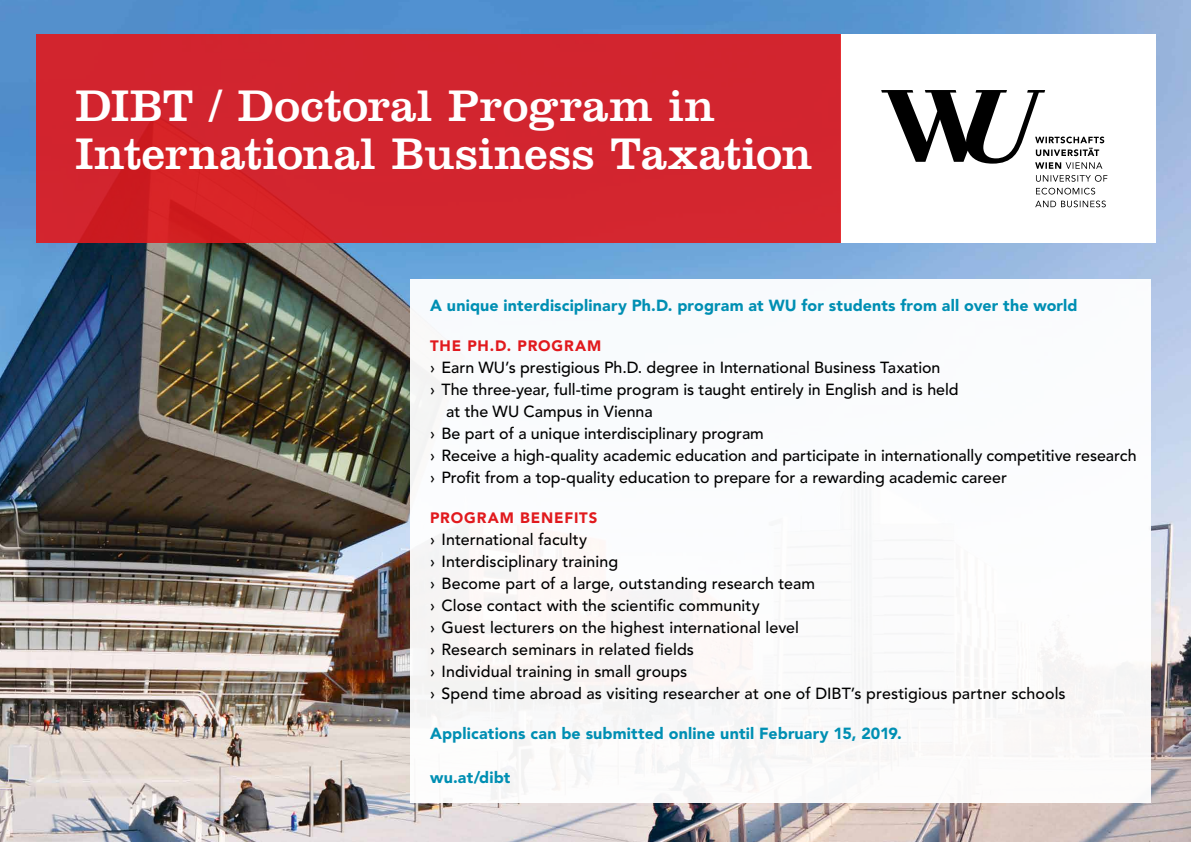
<style>
.page{position:relative;width:1191px;height:842px;background:#fff}
.page>*{position:absolute;margin:0;border:0;box-sizing:border-box;transform-origin:0 0}
.t1{font:46px/48px "Clarendon LT Std";letter-spacing:.005em;color:#fff}
.t2{font:500 16px/22px "Avenir LT Std";color:#000}
.t3{font:900 16px "Avenir LT Std";letter-spacing:.01em;color:#008fb3}
.t4{font:900 15px "Avenir LT Std";letter-spacing:.055em;color:#e1191d}
</style>
<div class="page">
<img style="left:0;top:0;width:1191px;height:842px">
<div style="left:410px;top:279px;width:740px;height:524px;background:#fff"></div>
<div style="left:840px;top:35px;width:315px;height:208px;background:#fff"></div>
<div style="left:36px;top:35px;width:804px;height:208px;background:#d2252f"></div>
<svg style="left:881px;top:90px;width:226px;height:117px"></svg>
<h1 class="t1" style="left:76px;top:81px;width:738px">DIBT / Doctoral Program in<br>International Business Taxation</h1>
<p class="t3" style="left:430px;top:296px;width:649px">A unique interdisciplinary Ph.D. program at WU for students from all over the world</p>
<p class="t4" style="left:430px;top:337px;width:173px">THE PH.D. PROGRAM</p>
<p class="t2" style="left:430px;top:357px;width:512px">› Earn WU’s prestigious Ph.D. degree in International Business Taxation</p>
<p class="t2" style="left:430px;top:379px;width:530px">› The three-year, full-time program is taught entirely in English and is held</p>
<p class="t2" style="left:446px;top:401px;width:208px">at the WU Campus in Vienna</p>
<p class="t2" style="left:430px;top:423px;width:335px">› Be part of a unique interdisciplinary program</p>
<p class="t2" style="left:430px;top:445px;width:708px">› Receive a high-quality academic education and participate in internationally competitive research</p>
<p class="t2" style="left:430px;top:467px;width:578px">› Profit from a top-quality education to prepare for a rewarding academic career</p>
<p class="t4" style="left:430px;top:509px;width:169px">PROGRAM BENEFITS</p>
<p class="t2" style="left:430px;top:529px;width:637px">› International faculty<br>› Interdisciplinary training<br>› Become part of a large, outstanding research team<br>› Close contact with the scientific community<br>› Guest lecturers on the highest international level<br>› Research seminars in related fields<br>› Individual training in small groups<br>› Spend time abroad as visiting researcher at one of DIBT’s prestigious partner schools</p>
<p class="t3" style="left:430px;top:724px;width:473px">Applications can be submitted online until February 15, 2019.</p>
<p class="t3" style="left:430px;top:768px;width:82px">wu.at/dibt</p>
</div>
